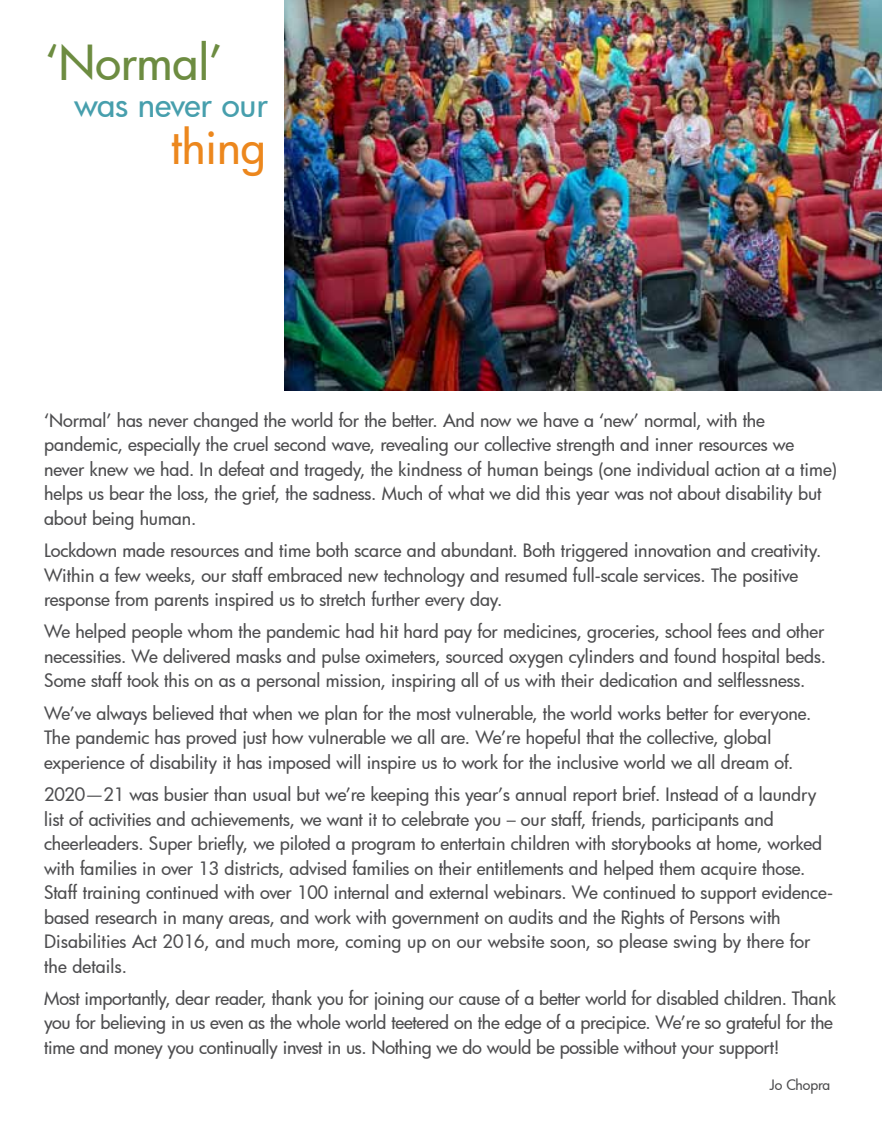
<style>
.page{position:relative;width:882px;height:1134px;background:#fff}
.page>*{position:absolute;margin:0;border:0;box-sizing:border-box;transform-origin:0 0}
.t1{font:500 47.25px "Futura";letter-spacing:-.005em;color:#6d8c41}
.t2{font:500 45.5px "Futura";color:#ec871d}
.t3{font:500 33.25px "Futura";letter-spacing:-.01em;color:#479fad}
.t4{font:500 18.03px/24.5px "Futura";letter-spacing:-.005em;color:#4d4d4f}
.t5{font:500 14px "Futura";letter-spacing:-.005em;color:#4d4d4f}
</style>
<div class="page">
<img style="left:284px;top:0;width:598px;height:391px">
<h1 class="t1" style="left:45px;top:31px;width:178px">‘Normal’</h1>
<h3 class="t3" style="left:74px;top:82px;width:195px">was never our</h3>
<h2 class="t2" style="left:171px;top:117px;width:96px">thing</h2>
<p class="t4" style="left:44px;top:407px;width:795px">‘Normal’ has never changed the world for the better. And now we have a ‘new’ normal, with the pandemic, especially the cruel second wave, revealing our collective strength and inner resources we never knew we had. In defeat and tragedy, the kindness of human beings (one individual action at a time) helps us bear the loss, the grief, the sadness. Much of what we did this year was not about disability but about being human.</p>
<p class="t4" style="left:44px;top:538px;width:779px">Lockdown made resources and time both scarce and abundant. Both triggered innovation and creativity.<br>Within a few weeks, our staff embraced new technology and resumed full-scale services. The positive response from parents inspired us to stretch further every day.</p>
<p class="t4" style="left:44px;top:619px;width:783px;text-align:justify">We helped people whom the pandemic had hit hard pay for medicines, groceries, school fees and other necessities. We delivered masks and pulse oximeters, sourced oxygen cylinders and found hospital beds.<br>Some staff took this on as a personal mission, inspiring all of us with their dedication and selflessness.</p>
<p class="t4" style="left:44px;top:701px;width:769px">We’ve always believed that when we plan for the most vulnerable, the world works better for everyone.<br>The pandemic has proved just how vulnerable we all are. We’re hopeful that the collective, global experience of disability it has imposed will inspire us to work for the inclusive world we all dream of.</p>
<p class="t4" style="left:44px;top:782px;width:790px">2020—21 was busier than usual but we’re keeping this year’s annual report brief. Instead of a laundry list of activities and achievements, we want it to celebrate you – our staff, friends, participants and cheerleaders. Super briefly, we piloted a program to entertain children with storybooks at home, worked with families in over 13 districts, advised families on their entitlements and helped them acquire those.<br>Staff training continued with over 100 internal and external webinars. We continued to support evidence&shy;based research in many areas, and work with government on audits and the Rights of Persons with Disabilities Act 2016, and much more, coming up on our website soon, so please swing by there for the details.</p>
<p class="t4" style="left:44px;top:986px;width:793px">Most importantly, dear reader, thank you for joining our cause of a better world for disabled children. Thank you for believing in us even as the whole world teetered on the edge of a precipice. We’re so grateful for the time and money you continually invest in us. Nothing we do would be possible without your support!</p>
<p class="t5" style="left:770px;top:1075px;width:62px">Jo Chopra</p>
</div>
